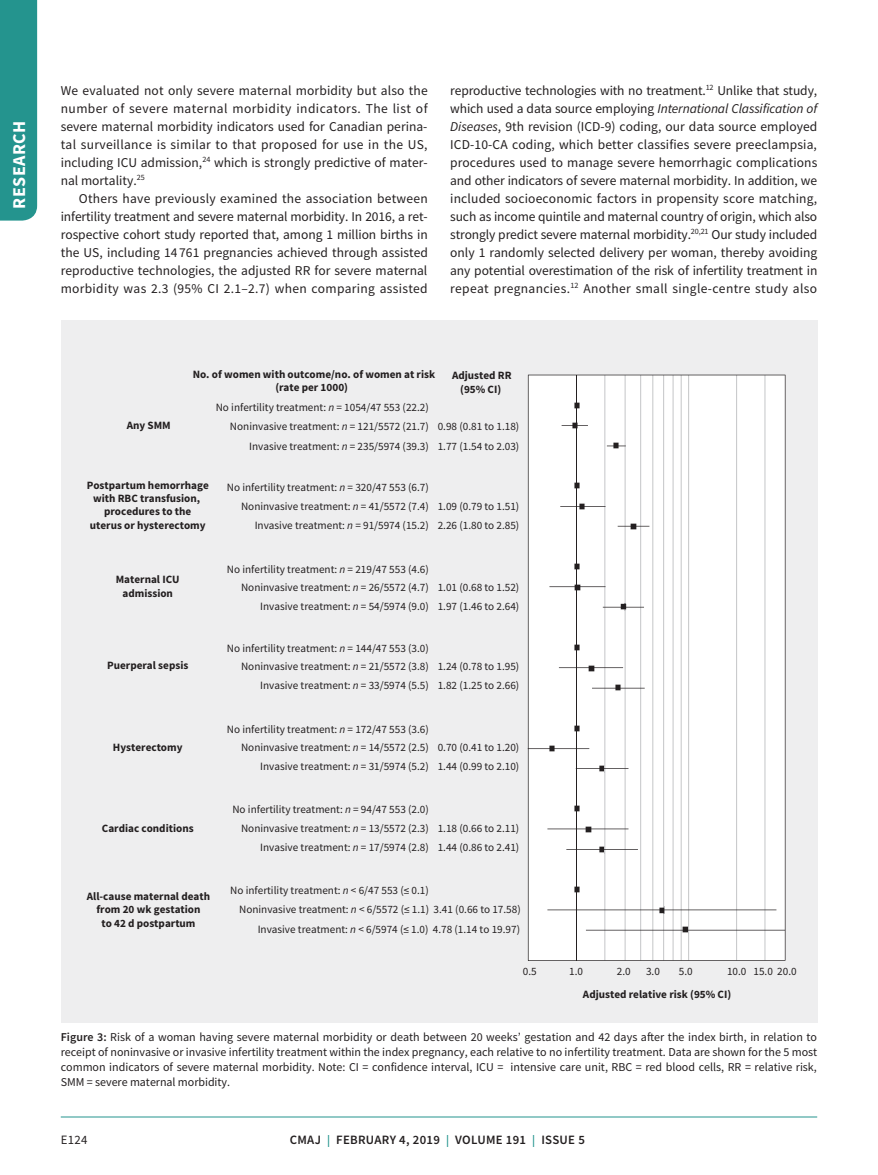
<style>
.page{position:relative;width:878px;height:1175px;background:#fff}
.page>*{position:absolute;margin:0;border:0;box-sizing:border-box;transform-origin:0 0}
.t1{font:700 18px "Source Sans Pro";letter-spacing:.025em;color:#fff}
.t2{font:13.5px/18px "Source Sans Pro";letter-spacing:.02em;color:#231f20;text-align:justify}
.t3{font:600 12.75px "Source Sans Pro";letter-spacing:.025em;color:#231f20}
.t4{font:12.75px "Source Sans Pro";color:#231f20}
.t5{font:12px/15px "Source Sans Pro";letter-spacing:-.005em;color:#231f20;text-align:justify}
.t6{font:11.1px "Source Sans Pro";color:#231f20}
.t7{font:700 11.1px/13.4px "Source Sans Pro";color:#231f20;text-align:center}
.s1{font-style:italic}
.s2{font-weight:600}
.s3{font-size:12px;color:#24948e}
</style>
<div class="page">
<div style="left:0;top:0;width:37px;height:220px;background:#24948e"></div>
<hr style="left:61px;top:1116px;width:756px;height:1px;background:#24948e">
<div style="left:61px;top:320px;width:756px;height:702px;background:#eeeeef"></div>
<svg style="left:528px;top:375px;width:257px;height:585px;background:#fafafb"></svg>
<svg style="left:573px;top:402px;width:7px;height:7px"></svg>
<svg style="left:573px;top:482px;width:7px;height:7px"></svg>
<svg style="left:579px;top:503px;width:6px;height:6px"></svg>
<svg style="left:630px;top:523px;width:6px;height:7px"></svg>
<svg style="left:573px;top:563px;width:7px;height:7px"></svg>
<svg style="left:574px;top:584px;width:6px;height:6px"></svg>
<svg style="left:620px;top:603px;width:6px;height:7px"></svg>
<svg style="left:573px;top:644px;width:7px;height:7px"></svg>
<svg style="left:588px;top:665px;width:6px;height:6px"></svg>
<svg style="left:615px;top:684px;width:6px;height:7px"></svg>
<svg style="left:573px;top:725px;width:7px;height:7px"></svg>
<svg style="left:548px;top:745px;width:7px;height:6px"></svg>
<svg style="left:598px;top:765px;width:7px;height:7px"></svg>
<svg style="left:573px;top:805px;width:7px;height:7px"></svg>
<svg style="left:585px;top:826px;width:6px;height:6px"></svg>
<svg style="left:598px;top:846px;width:7px;height:7px"></svg>
<svg style="left:573px;top:886px;width:7px;height:7px"></svg>
<svg style="left:659px;top:907px;width:6px;height:6px"></svg>
<svg style="left:682px;top:926px;width:7px;height:7px"></svg>
<hr style="left:576px;top:375px;width:1px;height:585px;background:#231f20">
<svg style="left:561px;top:422px;width:27px;height:6px"></svg>
<svg style="left:607px;top:442px;width:18px;height:7px"></svg>
<hr style="left:560px;top:506px;width:45px;height:1px;background:#231f20">
<hr style="left:617px;top:526px;width:32px;height:1px;background:#231f20">
<hr style="left:549px;top:586px;width:56px;height:1px;background:#231f20">
<hr style="left:602px;top:607px;width:42px;height:1px;background:#231f20">
<hr style="left:559px;top:667px;width:64px;height:1px;background:#231f20">
<hr style="left:592px;top:688px;width:52px;height:1px;background:#231f20">
<hr style="left:527px;top:748px;width:62px;height:1px;background:#231f20">
<hr style="left:575px;top:768px;width:53px;height:1px;background:#231f20">
<hr style="left:547px;top:828px;width:81px;height:1px;background:#231f20">
<hr style="left:566px;top:849px;width:72px;height:1px;background:#231f20">
<hr style="left:547px;top:909px;width:229px;height:1px;background:#231f20">
<hr style="left:586px;top:929px;width:199px;height:1px;background:#231f20">
<h1 class="t1" style="left:7px;top:208px;width:89px;rotate:-90deg">RESEARCH</h1>
<p class="t2" style="left:61px;top:81px;width:368px">We evaluated not only severe maternal morbidity but also the number of severe maternal morbidity indicators. The list of severe maternal morbidity indicators used for Canadian perina&shy;tal surveillance is similar to that proposed for use in the US, including ICU admission,<sup>24</sup> which is strongly predictive of mater&shy;nal mortality.<sup>25</sup></p>
<p class="t2" style="left:61px;top:189px;width:368px;text-indent:18px">Others have previously examined the association between infertility treatment and severe maternal morbidity. In 2016, a ret&shy;rospective cohort study reported that, among 1 million births in the US, including 14 761 pregnancies achieved through assisted reproductive technologies, the adjusted RR for severe maternal morbidity was 2.3 (95% CI 2.1–2.7) when comparing assisted</p>
<p class="t2" style="left:450px;top:81px;width:369px">reproductive technologies with no treatment.<sup>12</sup> Unlike that study, which used a data source employing <span class="s1">International Classification of Diseases</span>, 9th revision (ICD-9) coding, our data source employed ICD-10-CA coding, which better classifies severe preeclampsia, procedures used to manage severe hemorrhagic complications and other indicators of severe maternal morbidity. In addition, we included socioeconomic factors in propensity score matching, such as income quintile and maternal country of origin, which also strongly predict severe maternal morbidity.<sup>20,21</sup> Our study included only 1 randomly selected delivery per woman, thereby avoiding any potential overestimation of the risk of infertility treatment in repeat pregnancies.<sup>12</sup> Another small single-centre study also</p>
<p class="t7" style="left:193px;top:368px;width:244px">No. of women with outcome/no. of women at risk (rate per 1000)</p>
<p class="t7" style="left:452px;top:370px;width:61px">Adjusted RR (95% CI)</p>
<p class="t6" style="left:216px;top:400px;width:214px">No infertility treatment: <span class="s1">n</span> = 1054/47 553 (22.2)</p>
<p class="t6" style="left:230px;top:419px;width:291px">Noninvasive treatment: <span class="s1">n</span> = 121/5572 (21.7) 0.98 (0.81 to 1.18)</p>
<p class="t6" style="left:249px;top:439px;width:272px">Invasive treatment: <span class="s1">n</span> = 235/5974 (39.3) 1.77 (1.54 to 2.03)</p>
<p class="t6" style="left:227px;top:480px;width:203px">No infertility treatment: <span class="s1">n</span> = 320/47 553 (6.7)</p>
<p class="t6" style="left:241px;top:499px;width:280px">Noninvasive treatment: <span class="s1">n</span> = 41/5572 (7.4) 1.09 (0.79 to 1.51)</p>
<p class="t6" style="left:255px;top:518px;width:266px">Invasive treatment: <span class="s1">n</span> = 91/5974 (15.2) 2.26 (1.80 to 2.85)</p>
<p class="t6" style="left:227px;top:562px;width:203px">No infertility treatment: <span class="s1">n</span> = 219/47 553 (4.6)</p>
<p class="t6" style="left:241px;top:580px;width:280px">Noninvasive treatment: <span class="s1">n</span> = 26/5572 (4.7) 1.01 (0.68 to 1.52)</p>
<p class="t6" style="left:260px;top:599px;width:260px">Invasive treatment: <span class="s1">n</span> = 54/5974 (9.0) 1.97 (1.46 to 2.64)</p>
<p class="t6" style="left:227px;top:641px;width:203px">No infertility treatment: <span class="s1">n</span> = 144/47 553 (3.0)</p>
<p class="t6" style="left:241px;top:659px;width:280px">Noninvasive treatment: <span class="s1">n</span> = 21/5572 (3.8) 1.24 (0.78 to 1.95)</p>
<p class="t6" style="left:260px;top:678px;width:260px">Invasive treatment: <span class="s1">n</span> = 33/5974 (5.5) 1.82 (1.25 to 2.66)</p>
<p class="t6" style="left:227px;top:722px;width:203px">No infertility treatment: <span class="s1">n</span> = 172/47 553 (3.6)</p>
<p class="t6" style="left:241px;top:740px;width:280px">Noninvasive treatment: <span class="s1">n</span> = 14/5572 (2.5) 0.70 (0.41 to 1.20)</p>
<p class="t6" style="left:260px;top:759px;width:260px">Invasive treatment: <span class="s1">n</span> = 31/5974 (5.2) 1.44 (0.99 to 2.10)</p>
<p class="t6" style="left:232px;top:802px;width:198px">No infertility treatment: <span class="s1">n</span> = 94/47 553 (2.0)</p>
<p class="t6" style="left:241px;top:821px;width:280px">Noninvasive treatment: <span class="s1">n</span> = 13/5572 (2.3) 1.18 (0.66 to 2.11)</p>
<p class="t6" style="left:260px;top:840px;width:260px">Invasive treatment: <span class="s1">n</span> = 17/5974 (2.8) 1.44 (0.86 to 2.41)</p>
<p class="t6" style="left:230px;top:883px;width:200px">No infertility treatment: <span class="s1">n</span> &lt; 6/47 553 (≤ 0.1)</p>
<p class="t6" style="left:239px;top:902px;width:283px">Noninvasive treatment: <span class="s1">n</span> &lt; 6/5572 (≤ 1.1) 3.41 (0.66 to 17.58)</p>
<p class="t6" style="left:258px;top:921px;width:264px">Invasive treatment: <span class="s1">n</span> &lt; 6/5974 (≤ 1.0) 4.78 (1.14 to 19.97)</p>
<p class="t7" style="left:127px;top:419px;width:46px">Any SMM</p>
<p class="t7" style="left:87px;top:479px;width:123px">Postpartum hemorrhage with RBC transfusion, procedures to the uterus or hysterectomy</p>
<p class="t7" style="left:116px;top:574px;width:65px">Maternal ICU admission</p>
<p class="t7" style="left:107px;top:660px;width:83px">Puerperal sepsis</p>
<p class="t7" style="left:113px;top:741px;width:71px">Hysterectomy</p>
<p class="t7" style="left:102px;top:822px;width:93px">Cardiac conditions</p>
<p class="t7" style="left:87px;top:890px;width:125px">All-cause maternal death from 20 wk gestation<br>to 42 d postpartum</p>
<p class="t6" style="left:523px;top:964px;width:15px">0.5</p>
<p class="t6" style="left:569px;top:964px;width:15px">1.0</p>
<p class="t6" style="left:617px;top:964px;width:15px">2.0</p>
<p class="t6" style="left:646px;top:964px;width:15px">3.0</p>
<p class="t6" style="left:678px;top:964px;width:15px">5.0</p>
<p class="t6" style="left:727px;top:964px;width:71px">10.0 15.0 20.0</p>
<p class="t7" style="left:583px;top:988px;width:150px">Adjusted relative risk (95% CI)</p>
<p class="t5" style="left:61px;top:1029px;width:758px"><span class="s2">Figure 3:</span> Risk of a woman having severe maternal morbidity or death between 20 weeks’ gestation and 42 days after the index birth, in relation to receipt of noninvasive or invasive infertility treatment within the index pregnancy, each relative to no infertility treatment. Data are shown for the 5 most common indicators of severe maternal morbidity. Note: CI = confidence interval, ICU = intensive care unit, RBC = red blood cells, RR = relative risk, SMM = severe maternal morbidity.</p>
<p class="t4" style="left:61px;top:1132px;width:28px">E124</p>
<p class="t3" style="left:290px;top:1131px;width:296px">CMAJ <span class="s3">|</span> FEBRUARY 4, 2019 <span class="s3">|</span> VOLUME 191 <span class="s3">|</span> ISSUE 5</p>
</div>
